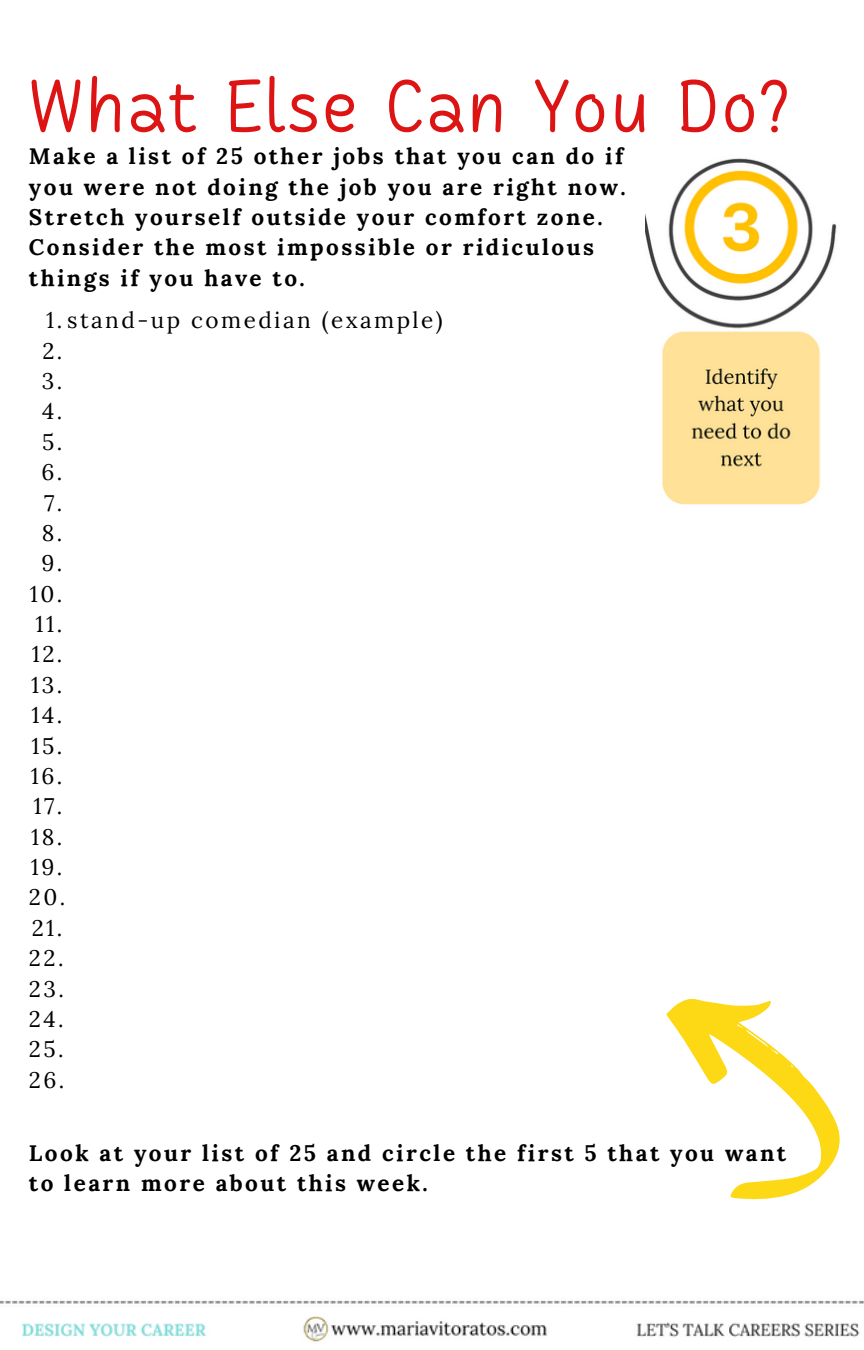
<style>
.page{position:relative;width:864px;height:1350px;background:#fff}
.page>*{position:absolute;margin:0;border:0;box-sizing:border-box;transform-origin:0 0}
.t1{font:73.35px "Cakerolli";letter-spacing:.035em;color:#dd1414}
.t2{font:700 22.5px/30.4px "Lora";letter-spacing:.11em;color:#000}
.t3{font:22.5px "Lora";letter-spacing:.11em;color:#000}
</style>
<div class="page">
<img style="left:0;top:1301px;width:864px;height:41px">
<img style="left:645px;top:158px;width:192px;height:347px">
<svg style="left:666px;top:999px;width:174px;height:201px"></svg>
<h2 class="t1" style="left:29px;top:77px;width:762px">What Else Can You Do?</h2>
<h1 class="t2" style="left:29px;top:141px;width:598px">Make a list of 25 other jobs that you can do if you were not doing the job you are right now.<br>Stretch yourself outside your comfort zone.<br>Consider the most impossible or ridiculous things if you have to.</h1>
<p class="t3" style="left:46px;top:306px;width:398px">1.stand-up comedian (example)</p>
<p class="t3" style="left:42px;top:336px;width:22px">2.</p>
<p class="t3" style="left:42px;top:366px;width:22px">3.</p>
<p class="t3" style="left:42px;top:397px;width:22px">4.</p>
<p class="t3" style="left:42px;top:427px;width:22px">5.</p>
<p class="t3" style="left:41px;top:458px;width:23px">6.</p>
<p class="t3" style="left:44px;top:488px;width:20px">7.</p>
<p class="t3" style="left:42px;top:518px;width:22px">8.</p>
<p class="t3" style="left:41px;top:549px;width:23px">9.</p>
<p class="t3" style="left:30px;top:579px;width:34px">10.</p>
<p class="t3" style="left:36px;top:609px;width:28px">11.</p>
<p class="t3" style="left:32px;top:640px;width:32px">12.</p>
<p class="t3" style="left:31px;top:670px;width:33px">13.</p>
<p class="t3" style="left:32px;top:701px;width:32px">14.</p>
<p class="t3" style="left:32px;top:731px;width:32px">15.</p>
<p class="t3" style="left:31px;top:761px;width:33px">16.</p>
<p class="t3" style="left:33px;top:792px;width:31px">17.</p>
<p class="t3" style="left:31px;top:822px;width:33px">18.</p>
<p class="t3" style="left:31px;top:852px;width:33px">19.</p>
<p class="t3" style="left:29px;top:883px;width:38px">20.</p>
<p class="t3" style="left:32px;top:913px;width:32px">21.</p>
<p class="t3" style="left:29px;top:944px;width:36px">22.</p>
<p class="t3" style="left:29px;top:974px;width:37px">23.</p>
<p class="t3" style="left:29px;top:1004px;width:36px">24.</p>
<p class="t3" style="left:29px;top:1035px;width:36px">25.</p>
<p class="t3" style="left:29px;top:1065px;width:37px">26.</p>
<h2 class="t2" style="left:29px;top:1137px;width:759px">Look at your list of 25 and circle the first 5 that you want to learn more about this week.</h2>
</div>
